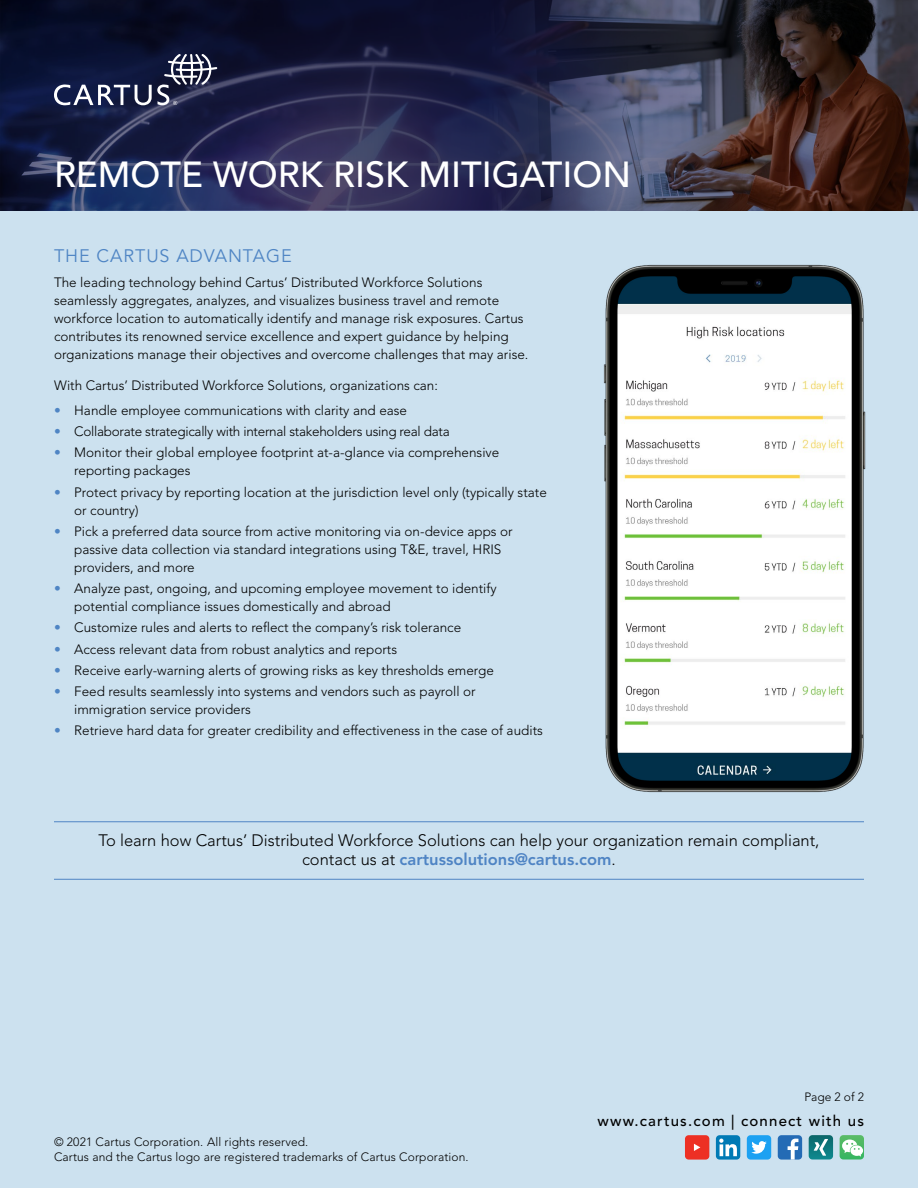
<style>
.page{position:relative;width:918px;height:1188px;background:#cce1ef}
.page>*{position:absolute;margin:0;border:0;box-sizing:border-box;transform-origin:0 0}
.t1{font:500 36px "Avenir LT Std";color:#fff}
.t2{font:18px "Avenir LT Std";letter-spacing:.05em;color:#4f85c4}
.t3{font:300 16.5px/19.5px "Avenir LT Std";color:#000;text-align:center}
.t4{font:500 15px "Avenir LT Std";letter-spacing:.08em;color:#000}
.t5{font:300 13.5px/18px "Avenir LT Std";color:#000}
.t6{font:300 13.5px "Avenir LT Std";letter-spacing:-.02em;color:#000}
.t7{font:300 12px/15px "Avenir LT Std";letter-spacing:.01em;color:#000}
.s1{color:#4f85c4}
.s2{font-weight:800;color:#4f84c4}
</style>
<div class="page">
<svg style="left:0;top:1px;width:918px;height:210px;background:#2a2842"></svg>
<hr style="left:54px;top:821px;width:810px;height:1px;background:#4f85c4">
<hr style="left:54px;top:879px;width:810px;height:1px;background:#4f85c4">
<svg style="left:54px;top:54px;width:163px;height:51px;background:#363c5b"></svg>
<div style="left:778px;top:1135px;width:24px;height:25px;background:#246bb5;border-radius:4px"></div>
<svg style="left:788px;top:1139px;width:10px;height:21px"></svg>
<div style="left:685px;top:1135px;width:24px;height:25px;background:#ed3024;border-radius:4px"></div>
<svg style="left:694px;top:1144px;width:6px;height:7px"></svg>
<div style="left:716px;top:1135px;width:24px;height:25px;background:#007ab5;border-radius:4px"></div>
<svg style="left:719px;top:1139px;width:18px;height:17px"></svg>
<div style="left:747px;top:1135px;width:24px;height:25px;background:#1ca1f2;border-radius:4px"></div>
<svg style="left:751px;top:1141px;width:16px;height:13px"></svg>
<svg style="left:809px;top:1135px;width:24px;height:25px"></svg>
<svg style="left:840px;top:1135px;width:24px;height:25px"></svg>
<img style="left:603px;top:264px;width:263px;height:529px">
<h1 class="t1" style="left:54px;top:154px;width:579px">REMOTE WORK RISK MITIGATION</h1>
<h2 class="t2" style="left:54px;top:245px;width:239px">THE CARTUS ADVANTAGE</h2>
<p class="t5" style="left:54px;top:273px;width:476px">The leading technology behind Cartus’ Distributed Workforce Solutions seamlessly aggregates, analyzes, and visualizes business travel and remote workforce location to automatically identify and manage risk exposures. Cartus contributes its renowned service excellence and expert guidance by helping organizations manage their objectives and overcome challenges that may arise.</p>
<p class="t5" style="left:54px;top:377px;width:385px">With Cartus’ Distributed Workforce Solutions, organizations can:</p>
<p class="t5" style="left:54px;top:401px;width:355px"><span class="s1">•</span> Handle employee communications with clarity and ease</p>
<p class="t6" style="left:54px;top:424px;width:397px"><span class="s1">•</span> Collaborate strategically with internal stakeholders using real data</p>
<p class="t5" style="left:74px;top:444px;width:427px;text-indent:-20px"><span class="s1">•</span> Monitor their global employee footprint at-a-glance via comprehensive reporting packages</p>
<p class="t5" style="left:74px;top:483px;width:474px;text-indent:-20px"><span class="s1">•</span> Protect privacy by reporting location at the jurisdiction level only (typically state or country)</p>
<p class="t5" style="left:74px;top:522px;width:440px;text-indent:-20px"><span class="s1">•</span> Pick a preferred data source from active monitoring via on-device apps or passive data collection via standard integrations using T&amp;E, travel, HRIS providers, and more</p>
<p class="t5" style="left:74px;top:580px;width:424px;text-indent:-20px"><span class="s1">•</span> Analyze past, ongoing, and upcoming employee movement to identify potential compliance issues domestically and abroad</p>
<p class="t5" style="left:54px;top:619px;width:409px"><span class="s1">•</span> Customize rules and alerts to reflect the company’s risk tolerance</p>
<p class="t5" style="left:54px;top:640px;width:345px"><span class="s1">•</span> Access relevant data from robust analytics and reports</p>
<p class="t5" style="left:54px;top:661px;width:441px"><span class="s1">•</span> Receive early-warning alerts of growing risks as key thresholds emerge</p>
<p class="t5" style="left:74px;top:682px;width:403px;text-indent:-20px"><span class="s1">•</span> Feed results seamlessly into systems and vendors such as payroll or immigration service providers</p>
<p class="t5" style="left:54px;top:722px;width:490px"><span class="s1">•</span> Retrieve hard data for greater credibility and effectiveness in the case of audits</p>
<p class="t3" style="left:98px;top:831px;width:723px">To learn how Cartus’ Distributed Workforce Solutions can help your organization remain compliant, contact us at <span class="s2">cartussolutions@cartus.com</span>.</p>
<p class="t7" style="left:804px;top:1090px;width:61px">Page 2 of 2</p>
<p class="t7" style="left:54px;top:1134px;width:416px">© 2021 Cartus Corporation. All rights reserved.<br>Cartus and the Cartus logo are registered trademarks of Cartus Corporation.</p>
<p class="t4" style="left:598px;top:1112px;width:268px">www.cartus.com | connect with us</p>
</div>
